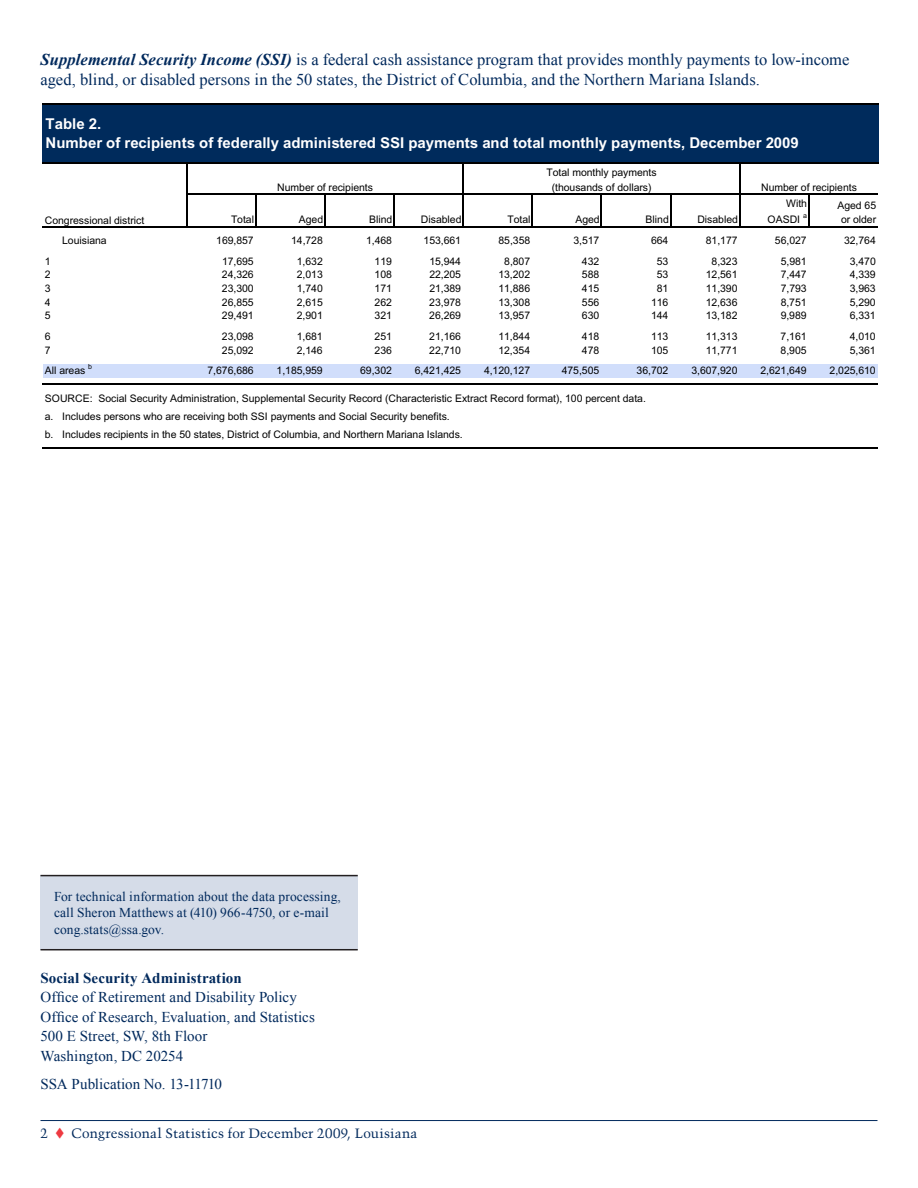
<style>
.page{position:relative;width:918px;height:1188px;background:#fff}
.page>*{position:absolute;margin:0;border:0;box-sizing:border-box;transform-origin:0 0}
.ParaFirst{font:16.5px/19.5px "Times New Roman";color:#00295c}
.Address_and_Pub_Info{font:15px/19.5px "Times New Roman";letter-spacing:.005em;color:#00295c}
.t1{font:700 15px/19.5px "Arial";color:#fff}
.DRSA_Only_Contact_In{font:13.5px/16.2px "Times New Roman";letter-spacing:.01em;color:#00295c}
.t2{font:13.5px "Trump Mediaeval";letter-spacing:.01em;color:#00295c}
.t3{font:10.5px/13.6px "Arial";letter-spacing:-.005em;color:#000}
.t4{font:7.05px "Arial";color:#000}
.s1{font-weight:700;font-style:italic}
.s2{font-weight:700}
.s3{color:#ee3a41}
</style>
<div class="page">
<hr style="left:40px;top:1120px;width:838px;height:1px;background:#00295c">
<div style="left:43px;top:105px;width:835px;height:58px;background:#002b5c"></div>
<div style="left:43px;top:364px;width:835px;height:13px;background:#d1defb"></div>
<hr style="left:42px;top:105px;width:1px;height:57px;background:#002b5c">
<hr style="left:877px;top:105px;width:2px;height:57px;background:#002b5c">
<hr style="left:186px;top:164px;width:1px;height:64px;background:#000">
<hr style="left:463px;top:164px;width:1px;height:64px;background:#000">
<hr style="left:739px;top:164px;width:1px;height:64px;background:#000">
<hr style="left:255px;top:195px;width:2px;height:33px;background:#000">
<hr style="left:324px;top:195px;width:2px;height:33px;background:#000">
<hr style="left:393px;top:195px;width:2px;height:33px;background:#000">
<hr style="left:532px;top:195px;width:1px;height:33px;background:#000">
<hr style="left:601px;top:195px;width:1px;height:33px;background:#000">
<hr style="left:670px;top:195px;width:1px;height:33px;background:#000">
<hr style="left:808px;top:195px;width:2px;height:33px;background:#000">
<hr style="left:42px;top:103px;width:837px;height:2px;background:#000">
<hr style="left:42px;top:162px;width:837px;height:2px;background:#000">
<hr style="left:187px;top:193px;width:691px;height:2px;background:#000">
<hr style="left:43px;top:226px;width:835px;height:2px;background:#000">
<hr style="left:43px;top:383px;width:835px;height:2px;background:#000">
<hr style="left:43px;top:447px;width:835px;height:2px;background:#000">
<div style="left:40px;top:876px;width:318px;height:74px;background:#d5dce8"></div>
<hr style="left:40px;top:875px;width:318px;height:1px;background:#231f20">
<hr style="left:40px;top:949px;width:318px;height:1px;background:#231f20">
<p class="ParaFirst" style="left:40px;top:50px;width:810px"><span class="s1">Supplemental Security Income (SSI)</span> is a federal cash assistance program that provides monthly payments to low-income aged, blind, or disabled persons in the 50 states, the District of Columbia, and the Northern Mariana Islands.</p>
<p class="t1" style="left:46px;top:114px;width:755px">Table 2.<br>Number of recipients of federally administered SSI payments and total monthly payments, December 2009</p>
<p class="t3" style="left:277px;top:180px;width:97px">Number of recipients</p>
<p class="t3" style="left:547px;top:166px;width:112px;line-height:14.2px;text-align:center">Total monthly payments (thousands of dollars)</p>
<p class="t3" style="left:761px;top:180px;width:97px">Number of recipients</p>
<p class="t3" style="left:45px;top:213px;width:101px">Congressional district</p>
<p class="t3" style="left:231px;top:213px;width:25px">Total</p>
<p class="t3" style="left:299px;top:213px;width:26px">Aged</p>
<p class="t3" style="left:369px;top:213px;width:25px">Blind</p>
<p class="t3" style="left:421px;top:213px;width:42px">Disabled</p>
<p class="t3" style="left:508px;top:213px;width:25px">Total</p>
<p class="t3" style="left:575px;top:213px;width:26px">Aged</p>
<p class="t3" style="left:646px;top:213px;width:25px">Blind</p>
<p class="t3" style="left:697px;top:213px;width:42px">Disabled</p>
<p class="t3" style="left:768px;top:196px;width:41px;line-height:16.2px;text-indent:19px">With<br>OASDI</p>
<p class="t4" style="left:803px;top:212px;width:5px">a</p>
<p class="t3" style="left:837px;top:199px;width:40px;line-height:14.2px;text-align:center">Aged 65 or older</p>
<p class="t3" style="left:62px;top:234px;width:46px">Louisiana</p>
<p class="t3" style="left:216px;top:234px;width:39px">169,857</p>
<p class="t3" style="left:291px;top:234px;width:33px">14,728</p>
<p class="t3" style="left:366px;top:234px;width:27px">1,468</p>
<p class="t3" style="left:424px;top:234px;width:39px">153,661</p>
<p class="t3" style="left:498px;top:234px;width:33px">85,358</p>
<p class="t3" style="left:573px;top:234px;width:27px">3,517</p>
<p class="t3" style="left:651px;top:234px;width:19px">664</p>
<p class="t3" style="left:706px;top:234px;width:33px">81,177</p>
<p class="t3" style="left:775px;top:234px;width:33px">56,027</p>
<p class="t3" style="left:844px;top:234px;width:33px">32,764</p>
<p class="t3" style="left:222px;top:254px;width:33px">17,695</p>
<p class="t3" style="left:297px;top:254px;width:27px">1,632</p>
<p class="t3" style="left:375px;top:254px;width:19px">119</p>
<p class="t3" style="left:429px;top:254px;width:33px">15,944</p>
<p class="t3" style="left:504px;top:254px;width:27px">8,807</p>
<p class="t3" style="left:582px;top:254px;width:19px">432</p>
<p class="t3" style="left:657px;top:254px;width:13px">53</p>
<p class="t3" style="left:712px;top:254px;width:27px">8,323</p>
<p class="t3" style="left:781px;top:254px;width:27px">5,981</p>
<p class="t3" style="left:850px;top:254px;width:27px">3,470</p>
<p class="t3" style="left:222px;top:268px;width:33px">24,326</p>
<p class="t3" style="left:297px;top:268px;width:27px">2,013</p>
<p class="t3" style="left:375px;top:268px;width:19px">108</p>
<p class="t3" style="left:429px;top:268px;width:33px">22,205</p>
<p class="t3" style="left:498px;top:268px;width:33px">13,202</p>
<p class="t3" style="left:582px;top:268px;width:19px">588</p>
<p class="t3" style="left:657px;top:268px;width:13px">53</p>
<p class="t3" style="left:706px;top:268px;width:33px">12,561</p>
<p class="t3" style="left:781px;top:268px;width:27px">7,447</p>
<p class="t3" style="left:850px;top:268px;width:27px">4,339</p>
<p class="t3" style="left:222px;top:282px;width:33px">23,300</p>
<p class="t3" style="left:297px;top:282px;width:27px">1,740</p>
<p class="t3" style="left:375px;top:282px;width:19px">171</p>
<p class="t3" style="left:429px;top:282px;width:33px">21,389</p>
<p class="t3" style="left:498px;top:282px;width:33px">11,886</p>
<p class="t3" style="left:582px;top:282px;width:19px">415</p>
<p class="t3" style="left:657px;top:282px;width:13px">81</p>
<p class="t3" style="left:706px;top:282px;width:33px">11,390</p>
<p class="t3" style="left:781px;top:282px;width:27px">7,793</p>
<p class="t3" style="left:850px;top:282px;width:27px">3,963</p>
<p class="t3" style="left:222px;top:295px;width:33px">26,855</p>
<p class="t3" style="left:297px;top:295px;width:27px">2,615</p>
<p class="t3" style="left:375px;top:295px;width:19px">262</p>
<p class="t3" style="left:429px;top:295px;width:33px">23,978</p>
<p class="t3" style="left:498px;top:295px;width:33px">13,308</p>
<p class="t3" style="left:582px;top:295px;width:19px">556</p>
<p class="t3" style="left:651px;top:295px;width:19px">116</p>
<p class="t3" style="left:706px;top:295px;width:33px">12,636</p>
<p class="t3" style="left:781px;top:295px;width:27px">8,751</p>
<p class="t3" style="left:850px;top:295px;width:27px">5,290</p>
<p class="t3" style="left:222px;top:309px;width:33px">29,491</p>
<p class="t3" style="left:297px;top:309px;width:27px">2,901</p>
<p class="t3" style="left:375px;top:309px;width:19px">321</p>
<p class="t3" style="left:429px;top:309px;width:33px">26,269</p>
<p class="t3" style="left:498px;top:309px;width:33px">13,957</p>
<p class="t3" style="left:582px;top:309px;width:19px">630</p>
<p class="t3" style="left:651px;top:309px;width:19px">144</p>
<p class="t3" style="left:706px;top:309px;width:33px">13,182</p>
<p class="t3" style="left:781px;top:309px;width:27px">9,989</p>
<p class="t3" style="left:850px;top:309px;width:27px">6,331</p>
<p class="t3" style="left:222px;top:329px;width:33px">23,098</p>
<p class="t3" style="left:297px;top:329px;width:27px">1,681</p>
<p class="t3" style="left:375px;top:329px;width:19px">251</p>
<p class="t3" style="left:429px;top:329px;width:33px">21,166</p>
<p class="t3" style="left:498px;top:329px;width:33px">11,844</p>
<p class="t3" style="left:582px;top:329px;width:19px">418</p>
<p class="t3" style="left:651px;top:329px;width:19px">113</p>
<p class="t3" style="left:706px;top:329px;width:33px">11,313</p>
<p class="t3" style="left:781px;top:329px;width:27px">7,161</p>
<p class="t3" style="left:850px;top:329px;width:27px">4,010</p>
<p class="t3" style="left:222px;top:343px;width:33px">25,092</p>
<p class="t3" style="left:297px;top:343px;width:27px">2,146</p>
<p class="t3" style="left:375px;top:343px;width:19px">236</p>
<p class="t3" style="left:429px;top:343px;width:33px">22,710</p>
<p class="t3" style="left:498px;top:343px;width:33px">12,354</p>
<p class="t3" style="left:582px;top:343px;width:19px">478</p>
<p class="t3" style="left:651px;top:343px;width:19px">105</p>
<p class="t3" style="left:706px;top:343px;width:33px">11,771</p>
<p class="t3" style="left:781px;top:343px;width:27px">8,905</p>
<p class="t3" style="left:850px;top:343px;width:27px">5,361</p>
<p class="t3" style="left:208px;top:364px;width:48px">7,676,686</p>
<p class="t3" style="left:277px;top:364px;width:48px">1,185,959</p>
<p class="t3" style="left:360px;top:364px;width:33px">69,302</p>
<p class="t3" style="left:415px;top:364px;width:48px">6,421,425</p>
<p class="t3" style="left:484px;top:364px;width:48px">4,120,127</p>
<p class="t3" style="left:562px;top:364px;width:39px">475,505</p>
<p class="t3" style="left:637px;top:364px;width:33px">36,702</p>
<p class="t3" style="left:691px;top:364px;width:48px">3,607,920</p>
<p class="t3" style="left:760px;top:364px;width:48px">2,621,649</p>
<p class="t3" style="left:830px;top:364px;width:48px">2,025,610</p>
<p class="t3" style="left:45px;top:254px;width:7px;text-align:justify">1<br>2<br>3<br>4<br>5</p>
<p class="t3" style="left:45px;top:329px;width:7px">6</p>
<p class="t3" style="left:45px;top:340px;width:42px;line-height:20.5px">7<br>All areas</p>
<p class="t4" style="left:88px;top:362px;width:5px">b</p>
<p class="t3" style="left:62px;top:390px;width:585px;line-height:18.1px;text-indent:-17px">SOURCE: Social Security Administration, Supplemental Security Record (Characteristic Extract Record format), 100 percent data.<br>Includes persons who are receiving both SSI payments and Social Security benefits.<br>Includes recipients in the 50 states, District of Columbia, and Northern Mariana Islands.</p>
<p class="t3" style="left:45px;top:408px;width:10px;line-height:18.1px">a. b.</p>
<p class="DRSA_Only_Contact_In" style="left:54px;top:888px;width:288px">For technical information about the data processing, call Sheron Matthews at (410) 966-4750, or e-mail cong.stats@ssa.gov.</p>
<p class="Address_and_Pub_Info" style="left:40px;top:968px;width:276px"><span class="s2">Social Security Administration<br></span>Office of Retirement and Disability Policy Office of Research, Evaluation, and Statistics 500 E Street, SW, 8th Floor<br>Washington, DC 20254</p>
<p class="Address_and_Pub_Info" style="left:40px;top:1074px;width:183px">SSA Publication No. 13-11710</p>
<p class="t2" style="left:40px;top:1125px;width:378px">2 <span class="s3">▼</span> Congressional Statistics for December 2009, Louisiana</p>
</div>
